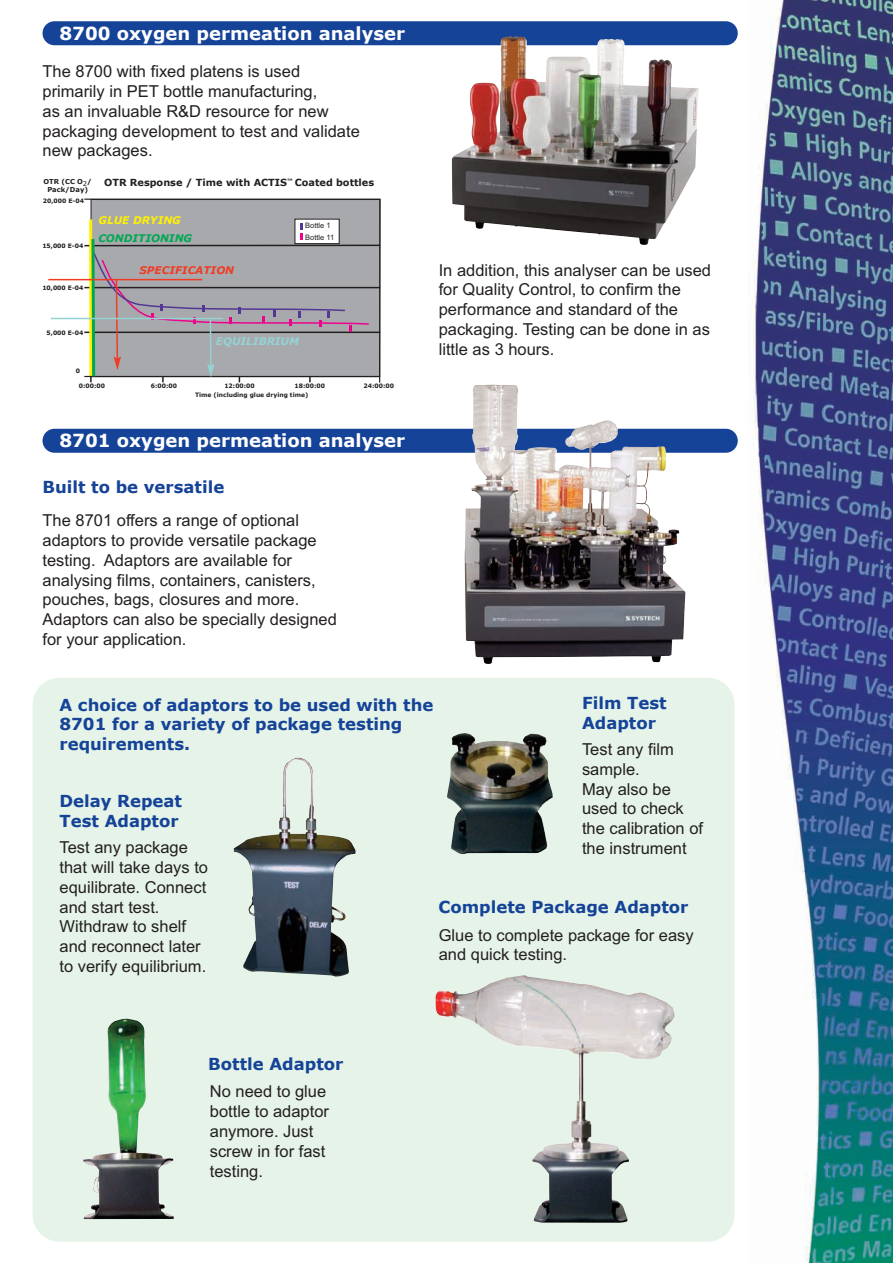
<style>
.page{position:relative;width:893px;height:1263px;background:#fff}
.page>*{position:absolute;margin:0;border:0;box-sizing:border-box;transform-origin:0 0}
.t1{font:700 18px "Verdana";color:#fff}
.t2{font:16.5px/19.8px "Arial";color:#231f20}
.t3{font:700 16.5px/19.8px "Verdana";color:#154398}
.t4{font:italic 700 10.5px "Verdana";color:#ef3c25}
.t5{font:italic 700 10.5px "Verdana";color:#00a851}
.t6{font:italic 700 10.5px "Verdana";color:#94d2d3}
.t7{font:italic 700 10.5px "Verdana";color:#fff101}
.t8{font:700 9.75px "Verdana";color:#231f20}
.t9{font:7.5px/11.2px "Arial";color:#231f20}
.t10{font:700 6.75px "Verdana";color:#231f20}
.t11{font:700 6px/8.1px "Verdana";color:#231f20}
.s1{font-weight:400;font-size:6.75px}
</style>
<div class="page">
<div style="left:33px;top:678px;width:701px;height:564px;background:#e5f3e8;border-radius:27px"></div>
<img style="left:751px;top:0;width:142px;height:1263px">
<div style="left:91px;top:200px;width:288px;height:176px;background:#a8a9ad"></div>
<hr style="left:84px;top:332px;width:296px;height:1px;background:#231f20">
<hr style="left:84px;top:245px;width:296px;height:1px;background:#231f20">
<hr style="left:84px;top:287px;width:296px;height:1px;background:#231f20">
<hr style="left:89px;top:219px;width:3px;height:157px;background:#fff101">
<div style="left:43px;top:21px;width:695px;height:24px;background:#154398;border-radius:12px"></div>
<div style="left:43px;top:429px;width:695px;height:24px;background:#154398;border-radius:12px"></div>
<div style="left:295px;top:219px;width:44px;height:24px;background:#fff"></div>
<img style="left:83px;top:1019px;width:91px;height:200px">
<img style="left:435px;top:975px;width:240px;height:248px">
<img style="left:234px;top:758px;width:122px;height:218px">
<hr style="left:84px;top:199px;width:296px;height:1px;background:#231f20">
<hr style="left:84px;top:376px;width:296px;height:1px;background:#231f20">
<hr style="left:379px;top:199px;width:2px;height:183px;background:#231f20">
<img style="left:447px;top:733px;width:106px;height:121px">
<hr style="left:48px;top:279px;width:154px;height:1px;background:#ef3c25">
<hr style="left:51px;top:318px;width:172px;height:1px;background:#94d2d3">
<svg style="left:90px;top:223px;width:280px;height:230px"></svg>
<img style="left:465px;top:385px;width:220px;height:271px">
<img style="left:452px;top:37px;width:221px;height:208px">
<p class="t1" style="left:60px;top:22px;width:347px">8700 oxygen permeation analyser</p>
<p class="t2" style="left:43px;top:62px;width:319px">The 8700 with fixed platens is used primarily in PET bottle manufacturing,<br>as an invaluable R&amp;D resource for new packaging development to test and validate new packages.</p>
<p class="t8" style="left:44px;top:176px;width:332px"><sup>OTR</sup> <sup>(CC</sup> <sup>O</sup><span class="s1">2</span><sup>/</sup> OTR Response / Time with ACTIS<sup>™</sup> Coated bottles</p>
<p class="t10" style="left:47px;top:185px;width:42px">Pack/Day)</p>
<p class="t11" style="left:43px;top:196px;width:43px">20,000 E-04</p>
<p class="t11" style="left:42px;top:242px;width:43px">15,000 E-04</p>
<p class="t7" style="left:99px;top:213px;width:84px">GLUE DRYING</p>
<p class="t5" style="left:98px;top:231px;width:95px">CONDITIONING</p>
<p class="t4" style="left:139px;top:263px;width:96px">SPECIFICATION</p>
<p class="t9" style="left:305px;top:220px;width:31px">Bottle 1<br>Bottle 11</p>
<p class="t11" style="left:42px;top:284px;width:43px">10,000 E-04</p>
<p class="t11" style="left:47px;top:328px;width:38px">5,000 E-04</p>
<p class="t11" style="left:76px;top:367px;width:6px">0</p>
<p class="t11" style="left:79px;top:382px;width:28px">0:00:00</p>
<p class="t11" style="left:151px;top:382px;width:28px">6:00:00</p>
<p class="t11" style="left:195px;top:382px;width:115px;text-indent:29px">12:00:00<br>Time (including glue drying time)</p>
<p class="t6" style="left:216px;top:335px;width:85px">EQUILIBRIUM</p>
<p class="t11" style="left:295px;top:382px;width:32px">18:00:00</p>
<p class="t11" style="left:364px;top:382px;width:32px">24:00:00</p>
<p class="t1" style="left:60px;top:429px;width:347px">8701 oxygen permeation analyser</p>
<p class="t3" style="left:43px;top:476px;width:183px">Built to be versatile</p>
<p class="t2" style="left:43px;top:511px;width:296px">The 8701 offers a range of optional adaptors to provide versatile package testing. Adaptors are available for analysing films, containers, canisters, pouches, bags, closures and more.<br>Adaptors can also be specially designed for your application.</p>
<p class="t2" style="left:439px;top:260px;width:274px">In addition, this analyser can be used for Quality Control, to confirm the performance and standard of the packaging. Testing can be done in as little as 3 hours.</p>
<p class="t3" style="left:582px;top:692px;width:86px">Film Test<br>Adaptor</p>
<p class="t3" style="left:60px;top:694px;width:375px">A choice of adaptors to be used with the<br>8701 for a variety of package testing requirements.</p>
<p class="t2" style="left:582px;top:739px;width:123px">Test any film sample.<br>May also be used to check the calibration of the instrument</p>
<p class="t3" style="left:60px;top:790px;width:124px">Delay Repeat<br>Test Adaptor</p>
<p class="t2" style="left:60px;top:838px;width:150px">Test any package that will take days to equilibrate. Connect and start test.<br>Withdraw to shelf and reconnect later to verify equilibrium.</p>
<p class="t3" style="left:438px;top:896px;width:251px">Complete Package Adaptor</p>
<p class="t2" style="left:439px;top:925px;width:256px">Glue to complete package for easy and quick testing.</p>
<p class="t3" style="left:208px;top:1053px;width:137px">Bottle Adaptor</p>
<p class="t2" style="left:210px;top:1082px;width:121px">No need to glue bottle to adaptor anymore. Just screw in for fast testing.</p>
</div>
